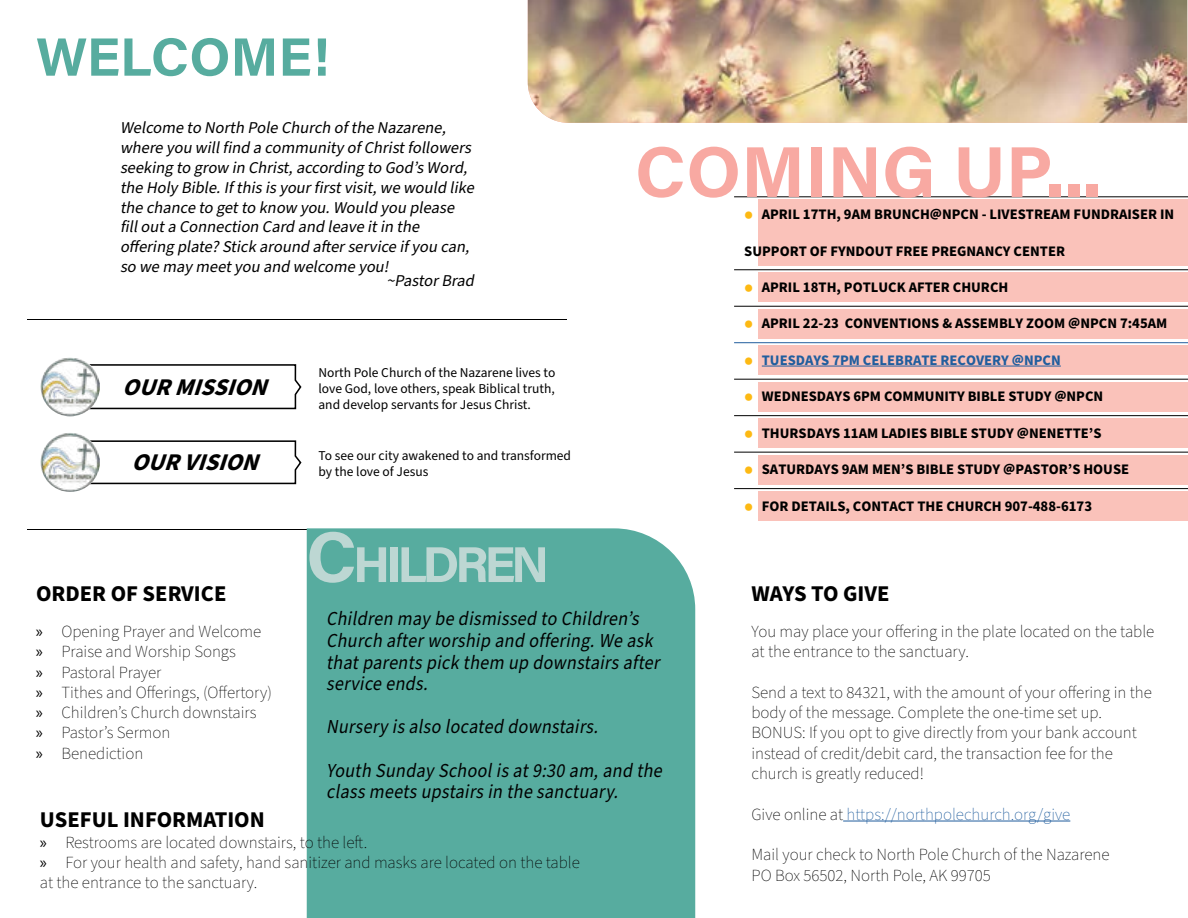
<style>
.page{position:relative;width:1188px;height:918px;background:#fff}
.page>*{position:absolute;margin:0;border:0;box-sizing:border-box;transform-origin:0 0}
.t1{font:700 72px "Acumin Pro";color:#f8a9a2}
.t2{font:700 54px "Acumin Pro";color:#57ac9f}
.t3{font:700 50.4px "Acumin Pro";letter-spacing:-.085em;color:#bdd7d3}
.t4{font:italic 700 24px "Source Sans Pro";color:#000}
.t5{font:700 22.5px "Source Sans Pro";color:#000}
.t6{font:italic 19.8px/21.6px "Source Sans Pro";color:#000;scale:.91 1}
.t7{font:200 16.95px/20.2px "Source Sans Pro";color:#000}
.t8{font:200 16.95px "Source Sans Pro";color:#215e9e}
.t9{font:italic 16.5px/19.8px "Source Sans Pro";color:#000}
.t10{font:700 14.55px "Source Sans Pro";color:#000}
.t11{font:700 14.55px "Source Sans Pro";color:#215e9e}
.t12{font:13.5px/16.2px "Source Sans Pro";color:#000;text-align:justify}
.s1{font-size:26.25px;color:#fdb913}
.s2{font-family:"Myriad Pro";font-weight:400}
.s3{font-size:72px}
.s4{color:#000}
</style>
<div class="page">
<svg style="left:89px;top:364px;width:213px;height:46px"></svg>
<svg style="left:90px;top:440px;width:212px;height:45px"></svg>
<img style="left:40px;top:357px;width:60px;height:59px;border-radius:30px">
<img style="left:40px;top:433px;width:60px;height:59px;border-radius:30px">
<hr style="left:27px;top:319px;width:540px;height:1px;background:#000">
<hr style="left:27px;top:529px;width:540px;height:1px;background:#000">
<div style="left:307px;top:528px;width:388px;height:390px;background:#57ac9f"></div>
<div style="left:759px;top:200px;width:429px;height:66px;background:#fac2ba"></div>
<hr style="left:734px;top:196px;width:454px;height:1px;background:#000">
<div style="left:759px;top:273px;width:429px;height:29px;background:#fac2ba"></div>
<hr style="left:734px;top:269px;width:454px;height:1px;background:#000">
<div style="left:759px;top:309px;width:429px;height:30px;background:#fac2ba"></div>
<hr style="left:734px;top:306px;width:454px;height:1px;background:#000">
<div style="left:759px;top:346px;width:429px;height:29px;background:#fac2ba"></div>
<hr style="left:734px;top:342px;width:454px;height:1px;background:#215e9e">
<hr style="left:762px;top:366px;width:299px;height:1px;background:#215e9e">
<div style="left:759px;top:382px;width:429px;height:30px;background:#fac2ba"></div>
<hr style="left:734px;top:379px;width:454px;height:1px;background:#000">
<div style="left:759px;top:419px;width:429px;height:29px;background:#fac2ba"></div>
<hr style="left:734px;top:415px;width:454px;height:1px;background:#000">
<div style="left:759px;top:455px;width:429px;height:30px;background:#fac2ba"></div>
<hr style="left:734px;top:452px;width:454px;height:1px;background:#000">
<div style="left:759px;top:492px;width:429px;height:29px;background:#fac2ba"></div>
<hr style="left:734px;top:488px;width:454px;height:1px;background:#000">
<img style="left:528px;top:0;width:659px;height:123px">
<hr style="left:843px;top:821px;width:227px;height:1px;background:#215e9e">
<h2 class="t2" style="left:36px;top:19px;width:295px">WELCOME!</h2>
<p class="t9" style="left:120px;top:119px;width:359px">Welcome to North Pole Church ofthe Nazarene, where you willfind a community ofChristfollowers seeking to grow in Christ,according to God’sWord, the Holy Bible.Ifthisisyourfirstvisit,we would like the chance to getto know you.Would you please fillouta Connection Card and leave itin the offering plate?Stick around afterservice ifyou can, so we may meetyou and welcome you!</p>
<p class="t9" style="left:386px;top:272px;width:93px">~PastorBrad</p>
<h3 class="t4" style="left:122px;top:371px;width:157px">OURMISSION</h3>
<h3 class="t4" style="left:131px;top:445px;width:139px">OURVISION</h3>
<p class="t12" style="left:318px;top:365px;width:238px">North Pole Church of the Nazarene lives to love God, love others, speak Biblical truth, and develop servants for Jesus Christ.</p>
<p class="t12" style="left:318px;top:448px;width:254px">To see our city awakened to and transformed by the love of Jesus</p>
<h1 class="t1" style="left:635px;top:121px;width:467px">COMING UP...</h1>
<p class="t10" style="left:744px;top:204px;width:431px"><span class="s1">•</span> APRIL 17TH, 9AM BRUNCH@NPCN - LIVESTREAM FUNDRAISER IN</p>
<p class="t10" style="left:744px;top:241px;width:322px">SUPPORT OF FYNDOUT FREE PREGNANCY CENTER</p>
<p class="t10" style="left:744px;top:277px;width:266px"><span class="s1">•</span> APRIL 18TH, POTLUCK AFTER CHURCH</p>
<p class="t10" style="left:744px;top:314px;width:425px"><span class="s1">•</span> APRIL 22-23 CONVENTIONS &amp; ASSEMBLY ZOOM @NPCN 7:45AM</p>
<p class="t11" style="left:744px;top:350px;width:318px"><span class="s1">•</span> TUESDAYS 7PM CELEBRATE RECOVERY @NPCN</p>
<p class="t10" style="left:744px;top:387px;width:360px"><span class="s1">•</span> WEDNESDAYS 6PM COMMUNITY BIBLE STUDY @NPCN</p>
<p class="t10" style="left:744px;top:423px;width:359px"><span class="s1">•</span> THURSDAYS 11AM LADIES BIBLE STUDY @NENETTE’S</p>
<p class="t10" style="left:744px;top:460px;width:386px"><span class="s1">•</span> SATURDAYS 9AM MEN’S BIBLE STUDY @PASTOR’S HOUSE</p>
<p class="t10" style="left:744px;top:496px;width:349px"><span class="s1">•</span> FOR DETAILS, CONTACT THE CHURCH 907-488-6173</p>
<h3 class="t5" style="left:36px;top:579px;width:192px">ORDER OF SERVICE</h3>
<p class="t7" style="left:36px;top:622px;width:237px"><span class="s2">»</span> Opening Prayer and Welcome <span class="s2">»</span> Praise and Worship Songs<br><span class="s2">»</span> Pastoral Prayer<br><span class="s2">»</span> Tithes and Offerings, (Offertory) <span class="s2">»</span> Children’s Church downstairs<br><span class="s2">»</span> Pastor’s Sermon<br><span class="s2">»</span> Benediction</p>
<h3 class="t3" style="left:306px;top:529px;width:245px"><span class="s3">C</span>HILDREN</h3>
<p class="t6" style="left:326px;top:609px;width:373px">Children may be dismissed to Children’s Church afterworship and offering.We ask thatparentspick them up downstairsafter service ends.</p>
<p class="t6" style="left:326px;top:706px;width:376px;line-height:43.2px">Nursery isalso located downstairs.<br>Youth Sunday Schoolisat9:30 am,and the</p>
<p class="t6" style="left:326px;top:782px;width:328px">classmeetsupstairsin the sanctuary.</p>
<h3 class="t5" style="left:40px;top:805px;width:226px">USEFUL INFORMATION</h3>
<p class="t7" style="left:40px;top:833px;width:541px"><span class="s2">»</span> Restrooms are located downstairs, to the left.<br><span class="s2">»</span> For your health and safety, hand sanitizer and masks are located on the table at the entrance to the sanctuary.</p>
<h3 class="t5" style="left:752px;top:579px;width:140px">WAYS TO GIVE</h3>
<p class="t7" style="left:752px;top:622px;width:404px">You may place your offering in the plate located on the table at the entrance to the sanctuary.</p>
<p class="t7" style="left:752px;top:683px;width:402px">Send a text to 84321, with the amount of your offering in the body of the message. Complete the one-time set up.<br>BONUS: If you opt to give directly from your bank account instead of credit/debit card, the transaction fee for the church is greatly reduced!</p>
<p class="t8" style="left:752px;top:803px;width:320px"><span class="s4">Give online at</span> https://northpolechurch.org/give</p>
<p class="t7" style="left:752px;top:845px;width:360px">Mail your check to North Pole Church of the Nazarene<br>PO Box 56502, North Pole, AK 99705</p>
</div>
